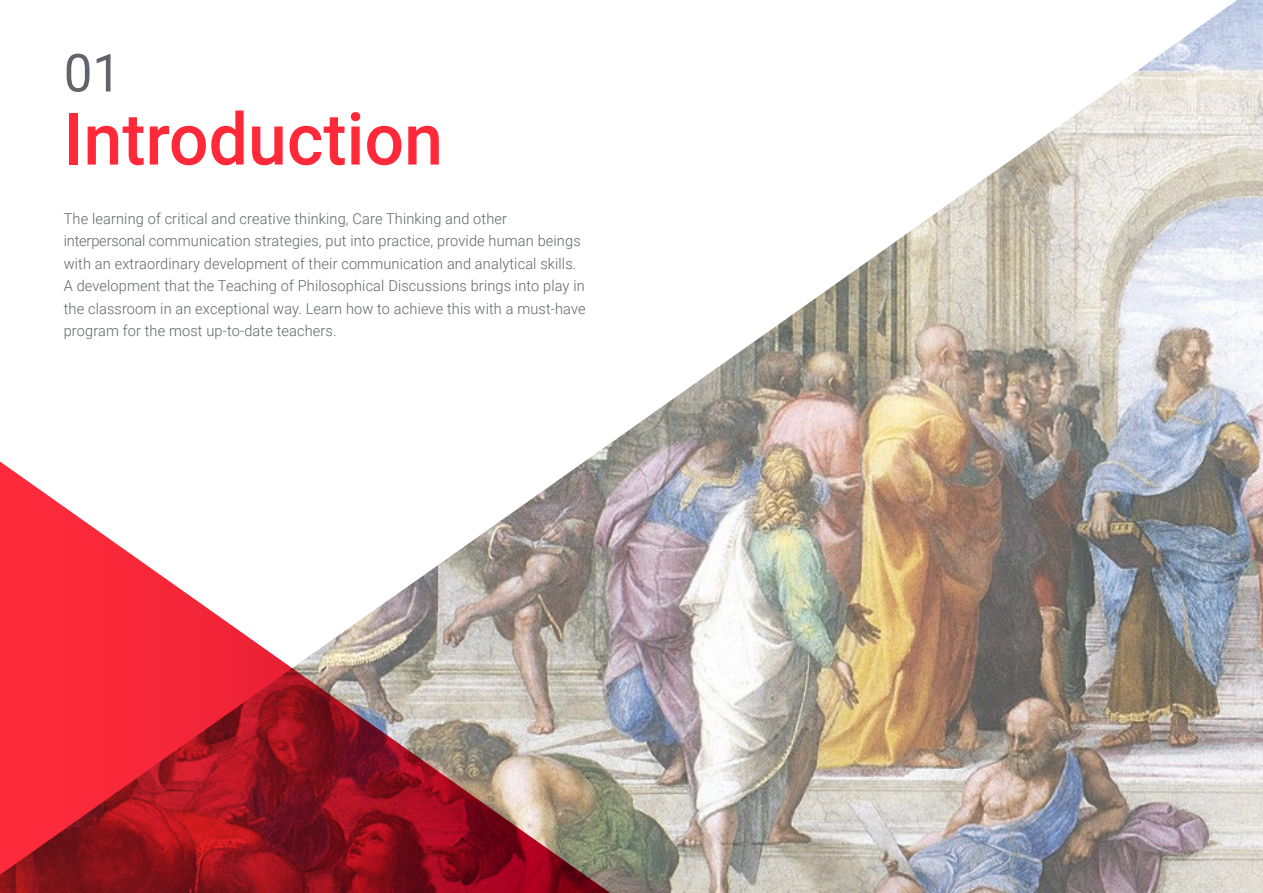
<style>
.page{position:relative;width:1263px;height:893px;background:#fff}
.page>*{position:absolute;margin:0;border:0;box-sizing:border-box;transform-origin:0 0}
.t1{font:500 72px "Roboto";color:#ff293a}
.t2{font:52.5px "Roboto";color:#61646a}
.t3{font:300 15px/22.5px "Roboto";letter-spacing:.01em;color:#61646a}
</style>
<div class="page">
<img style="left:607px;top:0;width:656px;height:893px">
<svg style="left:0;top:446px;width:640px;height:447px"></svg>
<h2 class="t2" style="left:64px;top:36px;width:59px">01</h2>
<h1 class="t1" style="left:64px;top:89px;width:381px">Introduction</h1>
<p class="t3" style="left:64px;top:207px;width:523px">The learning of critical and creative thinking, Care Thinking and other interpersonal communication strategies, put into practice, provide human beings with an extraordinary development of their communication and analytical skills.<br>A development that the Teaching of Philosophical Discussions brings into play in the classroom in an exceptional way. Learn how to achieve this with a must-have program for the most up-to-date teachers.</p>
</div>
